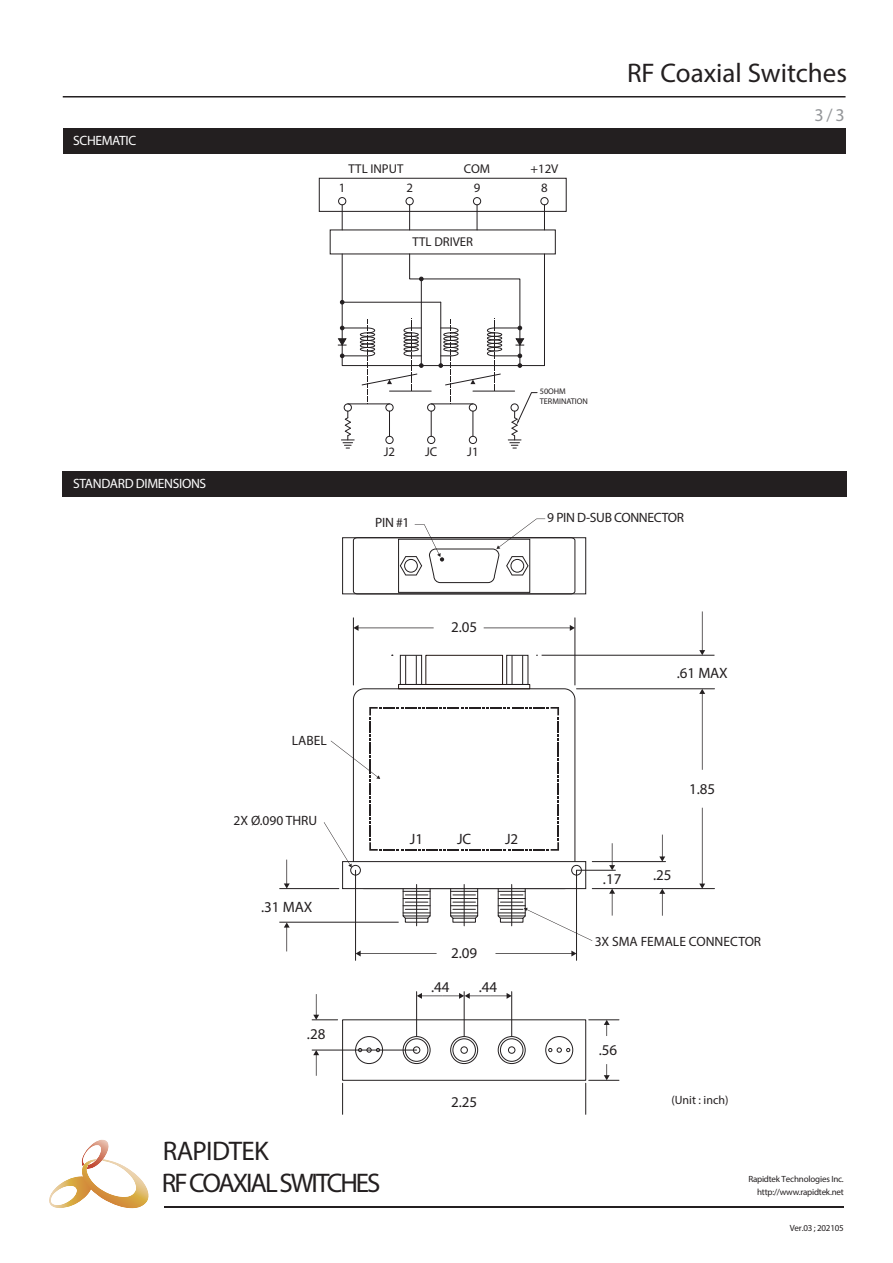
<style>
.page{position:relative;width:893px;height:1263px;background:#fff}
.page>*{position:absolute;margin:0;border:0;box-sizing:border-box;transform-origin:0 0}
.t1{font:27px/32.4px "Myriad Pro";letter-spacing:-.075em;color:#231f20}
.t2{font:27px "Myriad Pro";color:#231f20}
.t3{font:18px "Myriad Pro";color:#939598}
.t4{font:15px "Myriad Pro";color:#231f20}
.t5{font:13.5px "Myriad Pro";color:#231f20}
.t6{font:13.5px "Myriad Pro";letter-spacing:-.025em;color:#fff}
.t7{font:13.5px "Myriad Pro";letter-spacing:-.025em;color:#231f20}
.t8{font:12.75px "Myriad Pro";color:#231f20}
.t9{font:12px "Myriad Pro";color:#231f20}
.t10{font:9px/12.8px "Myriad Pro";letter-spacing:-.025em;color:#231f20;text-align:right}
.t11{font:8.25px/9.9px "Univers";color:#231f20}
</style>
<div class="page">
<div style="left:63px;top:128px;width:782px;height:26px;background:#231f20"></div>
<div style="left:63px;top:471px;width:784px;height:26px;background:#231f20"></div>
<svg style="left:338px;top:254px;width:199px;height:195px"></svg>
<div style="left:319px;top:178px;width:247px;height:34px;border:1px solid #231f20"></div>
<svg style="left:342px;top:205px;width:1px;height:25px"></svg>
<svg style="left:544px;top:205px;width:1px;height:25px"></svg>
<svg style="left:409px;top:205px;width:1px;height:25px"></svg>
<svg style="left:477px;top:205px;width:1px;height:25px"></svg>
<div style="left:338px;top:197px;width:8px;height:8px;border:1px solid #231f21;border-radius:50%"></div>
<div style="left:406px;top:197px;width:7px;height:8px;border:1px solid #231f21;border-radius:50%"></div>
<div style="left:473px;top:197px;width:8px;height:8px;border:1px solid #231f21;border-radius:50%"></div>
<div style="left:540px;top:197px;width:8px;height:8px;border:1px solid #231f21;border-radius:50%"></div>
<hr style="left:63px;top:96px;width:782px;height:2px;background:#231f20">
<div style="left:342px;top:861px;width:244px;height:28px;border:1px solid #231f20"></div>
<div style="left:350px;top:865px;width:11px;height:10px;border:1px solid #231f20;border-radius:50%"></div>
<div style="left:571px;top:865px;width:10px;height:10px;border:1px solid #231f20;border-radius:50%"></div>
<div style="left:425px;top:655px;width:78px;height:30px;border:1px solid #211612"></div>
<div style="left:398px;top:684px;width:132px;height:5px;border:1px solid #211612"></div>
<div style="left:400px;top:655px;width:22px;height:30px;border:1px solid #231f20"></div>
<svg style="left:405px;top:655px;width:1px;height:29px"></svg>
<svg style="left:416px;top:655px;width:1px;height:29px"></svg>
<div style="left:506px;top:655px;width:22px;height:30px;border:1px solid #231f20"></div>
<svg style="left:511px;top:655px;width:1px;height:29px"></svg>
<svg style="left:522px;top:655px;width:1px;height:29px"></svg>
<div style="left:450px;top:888px;width:28px;height:28px;border:1px solid #231f20"></div>
<svg style="left:450px;top:891px;width:28px;height:28px"></svg>
<div style="left:498px;top:888px;width:27px;height:28px;border:1px solid #231f20"></div>
<div style="left:403px;top:888px;width:27px;height:28px;border:1px solid #231f20"></div>
<svg style="left:402px;top:891px;width:29px;height:28px"></svg>
<div style="left:342px;top:1019px;width:244px;height:62px;border:1px solid #231f20"></div>
<div style="left:403px;top:1036px;width:27px;height:28px;border:1px solid #231f20;border-radius:50%"></div>
<div style="left:405px;top:1038px;width:23px;height:24px;border:1px solid #231f20;border-radius:50%"></div>
<div style="left:413px;top:1046px;width:7px;height:8px;border:1px solid #231f20;border-radius:50%"></div>
<div style="left:450px;top:1036px;width:28px;height:28px;border:1px solid #231f20;border-radius:50%"></div>
<div style="left:452px;top:1038px;width:24px;height:24px;border:1px solid #231f20;border-radius:50%"></div>
<div style="left:460px;top:1046px;width:8px;height:8px;border:1px solid #231f20;border-radius:50%"></div>
<div style="left:498px;top:1036px;width:27px;height:28px;border:1px solid #231f20;border-radius:50%"></div>
<div style="left:500px;top:1038px;width:23px;height:24px;border:1px solid #231f20;border-radius:50%"></div>
<div style="left:508px;top:1046px;width:7px;height:8px;border:1px solid #231f20;border-radius:50%"></div>
<div style="left:355px;top:1036px;width:28px;height:28px;border:1px solid #231f20;border-radius:50%"></div>
<svg style="left:358px;top:1048px;width:22px;height:5px"></svg>
<div style="left:545px;top:1036px;width:28px;height:28px;border:1px solid #231f20;border-radius:50%"></div>
<svg style="left:548px;top:1048px;width:22px;height:5px"></svg>
<hr style="left:592px;top:888px;width:122px;height:1px;background:#231f20">
<hr style="left:576px;top:688px;width:138px;height:1px;background:#231f20">
<svg style="left:699px;top:808px;width:6px;height:81px"></svg>
<svg style="left:699px;top:689px;width:6px;height:81px"></svg>
<hr style="left:342px;top:1083px;width:1px;height:31px;background:#231f20">
<hr style="left:585px;top:1083px;width:1px;height:31px;background:#231f20">
<hr style="left:588px;top:1080px;width:31px;height:1px;background:#231f20">
<hr style="left:588px;top:1019px;width:31px;height:1px;background:#231f20">
<svg style="left:603px;top:1064px;width:6px;height:16px"></svg>
<svg style="left:603px;top:1020px;width:6px;height:16px"></svg>
<hr style="left:416px;top:992px;width:1px;height:44px;background:#231f20">
<hr style="left:464px;top:992px;width:1px;height:44px;background:#231f20">
<hr style="left:511px;top:992px;width:1px;height:44px;background:#231f20">
<svg style="left:417px;top:993px;width:94px;height:6px"></svg>
<hr style="left:355px;top:870px;width:1px;height:90px;background:#231f20">
<hr style="left:576px;top:870px;width:1px;height:90px;background:#231f20">
<svg style="left:356px;top:951px;width:80px;height:6px"></svg>
<svg style="left:495px;top:951px;width:81px;height:6px"></svg>
<hr style="left:279px;top:922px;width:119px;height:1px;background:#231f20">
<hr style="left:279px;top:888px;width:60px;height:1px;background:#231f20">
<svg style="left:284px;top:860px;width:6px;height:29px"></svg>
<svg style="left:284px;top:922px;width:6px;height:29px"></svg>
<hr style="left:541px;top:655px;width:173px;height:1px;background:#231f20">
<svg style="left:699px;top:611px;width:6px;height:44px"></svg>
<hr style="left:464px;top:884px;width:1px;height:42px;background:#231f20">
<hr style="left:416px;top:884px;width:1px;height:42px;background:#231f20">
<hr style="left:511px;top:884px;width:1px;height:42px;background:#231f20">
<hr style="left:592px;top:861px;width:73px;height:1px;background:#231f20">
<svg style="left:659px;top:889px;width:6px;height:27px"></svg>
<svg style="left:659px;top:835px;width:6px;height:27px"></svg>
<hr style="left:576px;top:870px;width:39px;height:1px;background:#231f20">
<svg style="left:609px;top:843px;width:6px;height:27px"></svg>
<svg style="left:609px;top:889px;width:6px;height:27px"></svg>
<hr style="left:312px;top:1050px;width:104px;height:1px;background:#231f20">
<svg style="left:312px;top:994px;width:25px;height:26px"></svg>
<svg style="left:313px;top:1050px;width:6px;height:26px"></svg>
<svg style="left:324px;top:707px;width:235px;height:161px"></svg>
<svg style="left:497px;top:891px;width:95px;height:50px"></svg>
<div style="left:342px;top:537px;width:244px;height:57px;border:1px solid #231f20"></div>
<svg style="left:352px;top:518px;width:223px;height:77px"></svg>
<hr style="left:353px;top:618px;width:1px;height:67px;background:#231f20">
<hr style="left:574px;top:618px;width:1px;height:67px;background:#231f20">
<svg style="left:353px;top:625px;width:80px;height:6px"></svg>
<svg style="left:483px;top:625px;width:92px;height:6px"></svg>
<hr style="left:164px;top:1206px;width:679px;height:2px;background:#231f20">
<svg style="left:49px;top:1140px;width:99px;height:68px"></svg>
<h1 class="t2" style="left:627px;top:63px;width:221px">RF Coaxial Switches</h1>
<h3 class="t6" style="left:73px;top:135px;width:64px">SCHEMATIC</h3>
<h3 class="t8" style="left:348px;top:164px;width:56px">TTL INPUT</h3>
<h3 class="t8" style="left:464px;top:164px;width:28px">COM</h3>
<h3 class="t8" style="left:530px;top:164px;width:29px">+12V</h3>
<h3 class="t8" style="left:339px;top:183px;width:8px">1</h3>
<h3 class="t8" style="left:406px;top:183px;width:8px">2</h3>
<h3 class="t8" style="left:474px;top:183px;width:8px">9</h3>
<h3 class="t8" style="left:541px;top:183px;width:8px">8</h3>
<h3 class="t8" style="left:412px;top:237px;width:62px">TTL DRIVER</h3>
<h2 class="t3" style="left:814px;top:108px;width:32px">3 / 3</h2>
<h3 class="t6" style="left:73px;top:478px;width:134px">STANDARD DIMENSIONS</h3>
<h3 class="t5" style="left:292px;top:735px;width:36px">LABEL</h3>
<h3 class="t5" style="left:233px;top:815px;width:85px">2X Ø.090 THRU</h3>
<h3 class="t4" style="left:261px;top:901px;width:53px">.31 MAX</h3>
<h3 class="t4" style="left:307px;top:1029px;width:20px">.28</h3>
<h3 class="t8" style="left:425px;top:447px;width:14px">JC</h3>
<h3 class="t8" style="left:384px;top:447px;width:13px">J2</h3>
<h3 class="t8" style="left:467px;top:447px;width:13px">J1</h3>
<h3 class="t5" style="left:375px;top:518px;width:36px">PIN #1</h3>
<h3 class="t4" style="left:451px;top:622px;width:28px">2.05</h3>
<p class="t11" style="left:539px;top:387px;width:50px">50OHM<br>TERMINATION</p>
<h3 class="t7" style="left:547px;top:512px;width:138px">9 PIN D-SUB CONNECTOR</h3>
<h3 class="t4" style="left:676px;top:668px;width:53px">.61 MAX</h3>
<h3 class="t4" style="left:457px;top:834px;width:16px">JC</h3>
<h3 class="t4" style="left:410px;top:834px;width:15px">J1</h3>
<h3 class="t4" style="left:505px;top:834px;width:15px">J2</h3>
<h3 class="t4" style="left:451px;top:947px;width:28px">2.09</h3>
<h3 class="t4" style="left:431px;top:981px;width:20px">.44</h3>
<h3 class="t4" style="left:478px;top:981px;width:20px">.44</h3>
<h3 class="t4" style="left:451px;top:1097px;width:28px">2.25</h3>
<h3 class="t4" style="left:603px;top:873px;width:20px">.17</h3>
<h3 class="t4" style="left:689px;top:783px;width:28px">1.85</h3>
<h3 class="t4" style="left:653px;top:869px;width:20px">.25</h3>
<h3 class="t5" style="left:594px;top:937px;width:168px">3X SMA FEMALE CONNECTOR</h3>
<h3 class="t4" style="left:598px;top:1045px;width:20px">.56</h3>
<h3 class="t9" style="left:671px;top:1095px;width:59px">(Unit : inch)</h3>
<h1 class="t1" style="left:162px;top:1137px;width:220px">RAPIDTEK<br>RF COAXIAL SWITCHES</h1>
<p class="t10" style="left:748px;top:1173px;width:97px">Rapidtek Technologies Inc. http://www.rapidtek.net</p>
<p class="t10" style="left:789px;top:1222px;width:55px">Ver.03 ; 202105</p>
</div>
